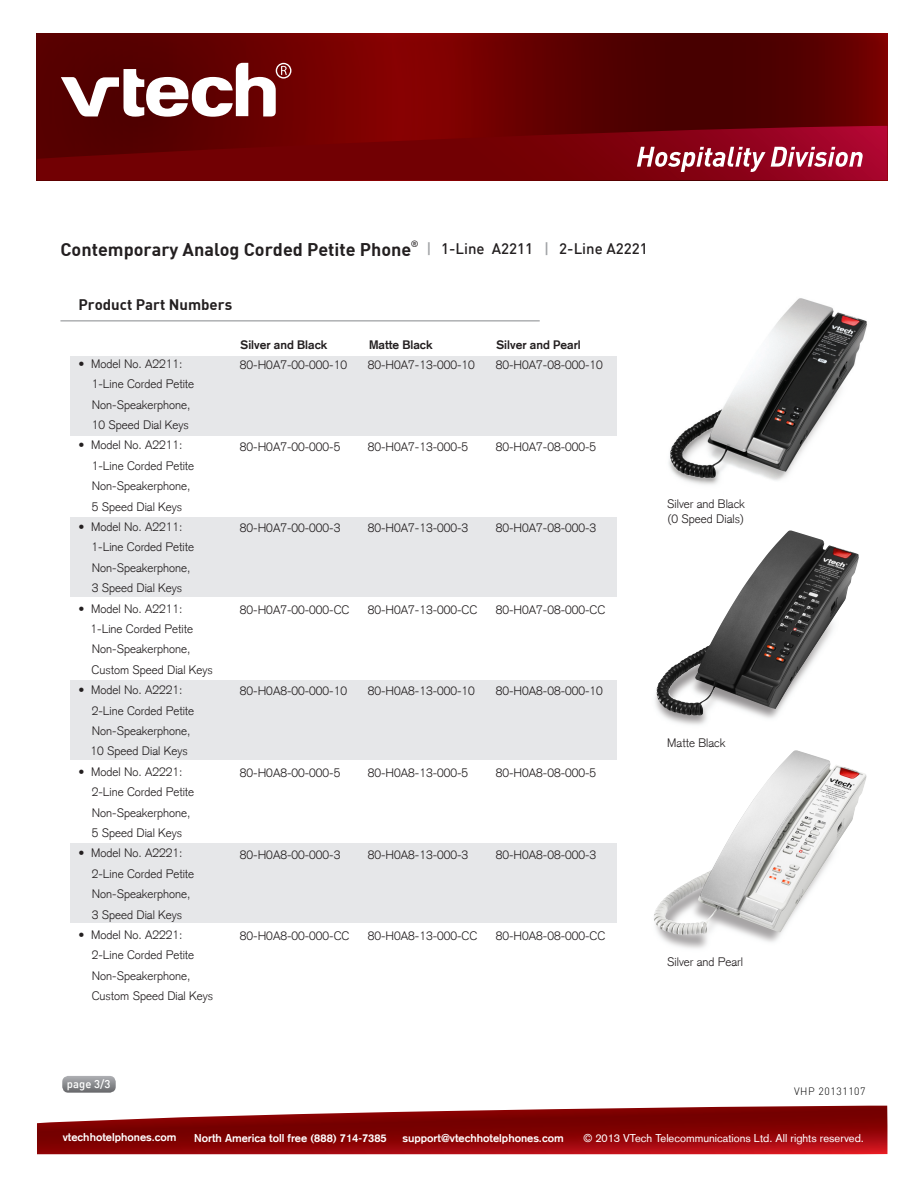
<style>
.page{position:relative;width:918px;height:1188px;background:#fff}
.page>*{position:absolute;margin:0;border:0;box-sizing:border-box;transform-origin:0 0}
.t1{font:700 18px "DIN";color:#231f20}
.t2{font:500 15px "DIN";color:#231f20}
.t3{font:700 15px "DIN";color:#231f20}
.t4{font:300 12px/20.4px "Basic Commercial LT";color:#231f20}
.t5{font:700 12px "Basic Commercial LT";color:#231f20}
.t6{font:500 11.25px "DIN";color:#fff}
.t7{font:700 11.1px "Basic Commercial LT";color:#fff}
.t8{font:11.1px "Basic Commercial LT";color:#fff}
.t9{font:300 10.5px "DIN";letter-spacing:.055em;color:#000001}
.t10{font:9px "DIN Medium Alternate";color:#231f20}
.s1{color:#a1a3a6}
</style>
<div class="page">
<svg style="left:37px;top:1106px;width:850px;height:48px;background:#982224"></svg>
<img style="left:37px;top:34px;width:850px;height:92px">
<svg style="left:37px;top:126px;width:850px;height:54px;background:#750007"></svg>
<svg style="left:61px;top:63px;width:230px;height:54px"></svg>
<svg style="left:637px;top:147px;width:226px;height:25px"></svg>
<svg style="left:62px;top:1076px;width:54px;height:17px"></svg>
<div style="left:70px;top:356px;width:547px;height:79px;background:#e6e7e9"></div>
<div style="left:70px;top:517px;width:547px;height:79px;background:#e6e7e9"></div>
<div style="left:70px;top:681px;width:547px;height:79px;background:#e6e7e9"></div>
<div style="left:70px;top:844px;width:547px;height:79px;background:#e6e7e9"></div>
<hr style="left:60px;top:320px;width:480px;height:1px;background:#939598">
<img style="left:759px;top:298px;width:108px;height:72px">
<img style="left:669px;top:370px;width:182px;height:115px">
<img style="left:655px;top:695px;width:121px;height:30px">
<img style="left:659px;top:935px;width:122px;height:14px">
<img style="left:656px;top:530px;width:203px;height:186px">
<img style="left:654px;top:750px;width:213px;height:185px">
<h1 class="t1" style="left:60px;top:237px;width:353px">Contemporary Analog Corded Petite Phone</h1>
<p class="t10" style="left:411px;top:238px;width:9px">®</p>
<p class="t2" style="left:427px;top:239px;width:223px"><span class="s1">|</span> 1-Line A2211 <span class="s1">|</span> 2-Line A2221</p>
<p class="t3" style="left:78px;top:295px;width:155px">Product Part Numbers</p>
<p class="t4" style="left:92px;top:354px;width:104px;text-indent:-13px">• Model No. A2211:<br>1-Line Corded Petite<br>Non-Speakerphone,<br>10 Speed Dial Keys</p>
<p class="t4" style="left:92px;top:435px;width:104px;text-indent:-13px">• Model No. A2211:<br>1-Line Corded Petite<br>Non-Speakerphone,<br>5 Speed Dial Keys</p>
<p class="t4" style="left:92px;top:517px;width:104px;text-indent:-13px">• Model No. A2211:<br>1-Line Corded Petite<br>Non-Speakerphone,<br>3 Speed Dial Keys</p>
<p class="t4" style="left:91px;top:598px;width:124px;text-indent:-12px">• Model No. A2211:<br>1-Line Corded Petite<br>Non-Speakerphone,<br>Custom Speed Dial Keys</p>
<p class="t4" style="left:91px;top:680px;width:105px;text-indent:-12px">• Model No. A2221:<br>2-Line Corded Petite<br>Non-Speakerphone,<br>10 Speed Dial Keys</p>
<p class="t4" style="left:92px;top:762px;width:104px;text-indent:-13px">• Model No. A2221:<br>2-Line Corded Petite<br>Non-Speakerphone,<br>5 Speed Dial Keys</p>
<p class="t4" style="left:92px;top:843px;width:104px;text-indent:-13px">• Model No. A2221:<br>2-Line Corded Petite<br>Non-Speakerphone,<br>3 Speed Dial Keys</p>
<p class="t4" style="left:92px;top:925px;width:123px;text-indent:-13px">• Model No. A2221:<br>2-Line Corded Petite<br>Non-Speakerphone,<br>Custom Speed Dial Keys</p>
<p class="t5" style="left:241px;top:337px;width:88px">Silver and Black</p>
<p class="t4" style="left:240px;top:355px;width:109px">80-H0A7-00-000-10</p>
<p class="t4" style="left:240px;top:436px;width:102px">80-H0A7-00-000-5</p>
<p class="t4" style="left:240px;top:518px;width:102px">80-H0A7-00-000-3</p>
<p class="t4" style="left:240px;top:599px;width:111px">80-H0A7-00-000-CC</p>
<p class="t4" style="left:240px;top:681px;width:109px">80-H0A8-00-000-10</p>
<p class="t4" style="left:240px;top:763px;width:102px">80-H0A8-00-000-5</p>
<p class="t4" style="left:240px;top:844px;width:102px">80-H0A8-00-000-3</p>
<p class="t4" style="left:240px;top:926px;width:111px">80-H0A8-00-000-CC</p>
<p class="t5" style="left:369px;top:337px;width:65px">Matte Black</p>
<p class="t4" style="left:368px;top:355px;width:109px">80-H0A7-13-000-10</p>
<p class="t4" style="left:368px;top:436px;width:102px">80-H0A7-13-000-5</p>
<p class="t4" style="left:368px;top:518px;width:102px">80-H0A7-13-000-3</p>
<p class="t4" style="left:368px;top:599px;width:111px">80-H0A7-13-000-CC</p>
<p class="t4" style="left:368px;top:681px;width:109px">80-H0A8-13-000-10</p>
<p class="t4" style="left:368px;top:763px;width:102px">80-H0A8-13-000-5</p>
<p class="t4" style="left:368px;top:844px;width:102px">80-H0A8-13-000-3</p>
<p class="t4" style="left:368px;top:926px;width:111px">80-H0A8-13-000-CC</p>
<p class="t5" style="left:497px;top:337px;width:86px">Silver and Pearl</p>
<p class="t4" style="left:496px;top:355px;width:109px">80-H0A7-08-000-10</p>
<p class="t4" style="left:496px;top:436px;width:102px">80-H0A7-08-000-5</p>
<p class="t4" style="left:496px;top:518px;width:102px">80-H0A7-08-000-3</p>
<p class="t4" style="left:496px;top:599px;width:111px">80-H0A7-08-000-CC</p>
<p class="t4" style="left:496px;top:681px;width:109px">80-H0A8-08-000-10</p>
<p class="t4" style="left:496px;top:763px;width:102px">80-H0A8-08-000-5</p>
<p class="t4" style="left:496px;top:844px;width:102px">80-H0A8-08-000-3</p>
<p class="t4" style="left:496px;top:926px;width:111px">80-H0A8-08-000-CC</p>
<p class="t6" style="left:67px;top:1076px;width:45px">page 3/3</p>
<p class="t4" style="left:667px;top:497px;width:79px;line-height:14.4px">Silver and Black (0 Speed Dials)</p>
<p class="t4" style="left:667px;top:733px;width:60px">Matte Black</p>
<p class="t4" style="left:667px;top:952px;width:77px">Silver and Pearl</p>
<p class="t9" style="left:794px;top:1084px;width:73px">VHP 20131107</p>
<p class="t7" style="left:63px;top:1131px;width:115px">vtechhotelphones.com</p>
<p class="t7" style="left:194px;top:1131px;width:194px">North America toll free (888) 714-7385</p>
<p class="t7" style="left:403px;top:1131px;width:163px">support@vtechhotelphones.com</p>
<p class="t8" style="left:583px;top:1131px;width:282px">© 2013 VTech Telecommunications Ltd. All rights reserved.</p>
</div>
